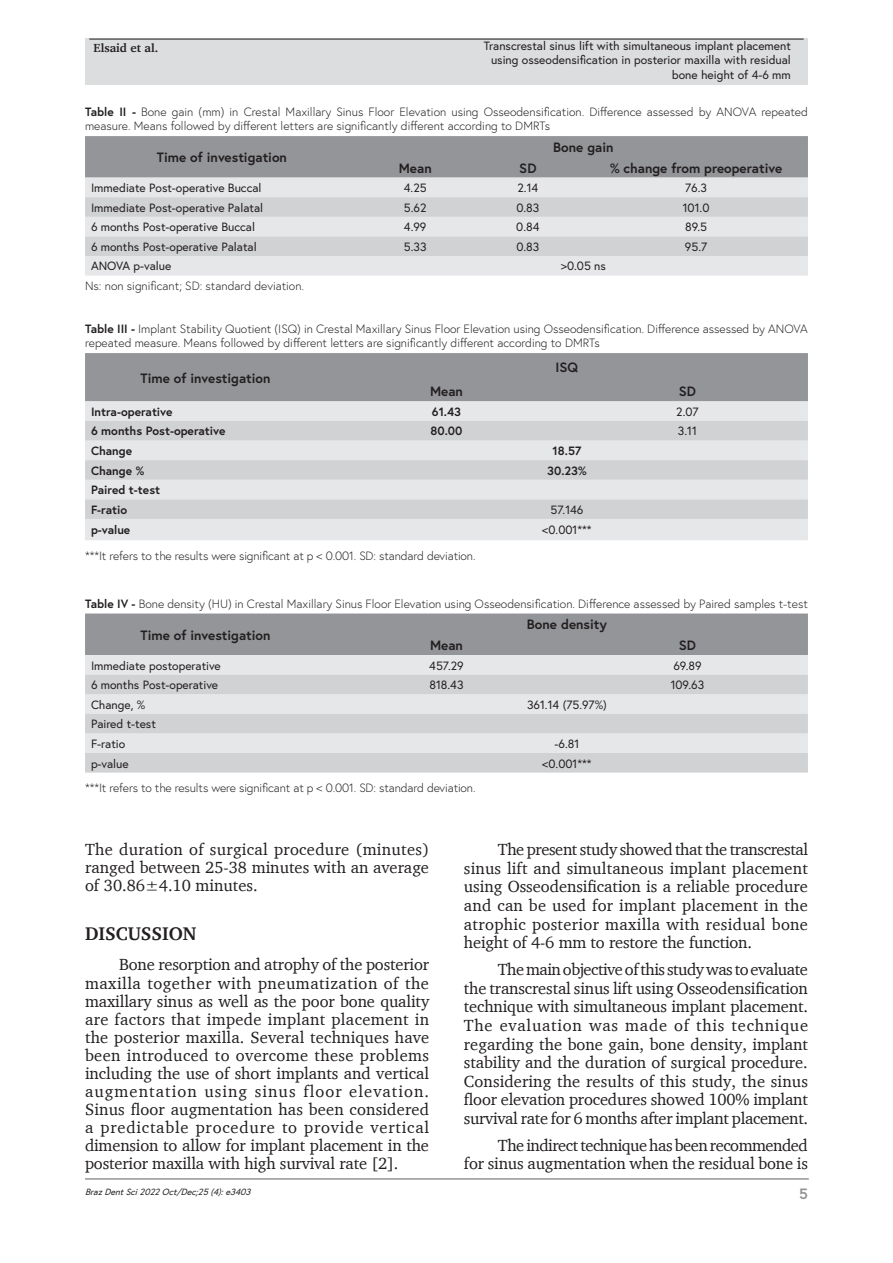
<style>
.page{position:relative;width:893px;height:1263px;background:#fff}
.page>*{position:absolute;margin:0;border:0;box-sizing:border-box;transform-origin:0 0}
.Heading1{font:700 18.75px "Charter";color:#231f20}
.Paragraph{font:16.5px/18.6px "Charter";letter-spacing:-.01em;color:#231f20;text-align:justify}
.t1{font:700 15px "Europa";color:#939598}
.TableHead{font:700 13.5px "Europa";color:#231f20}
.TableTitle{font:300 12px/14.4px "Europa";color:#231f20}
.TableBody{font:12px/14.4px "Europa";color:#231f20;text-align:right}
.TableFootnote{font:300 12px "Europa";letter-spacing:-.01em;color:#231f20}
.TableBody-2{font:12px "Europa";letter-spacing:-.215em;color:#231f20}
.TableBody-3{font:700 12px "Europa";color:#231f20}
.t2{font:700 12px "Charter";color:#231f20}
.t3{font:italic 9px "Europa";color:#231f20}
.s1{font-weight:700}
</style>
<div class="page">
<hr style="left:85px;top:1178px;width:724px;height:2px;background:#939598">
<div style="left:85px;top:39px;width:723px;height:46px;background:#dcdddf"></div>
<hr style="left:89px;top:39px;width:715px;height:1px;background:#231f20">
<div style="left:85px;top:136px;width:723px;height:42px;background:#939598"></div>
<div style="left:85px;top:178px;width:723px;height:98px;background:#e6e7e9"></div>
<svg style="left:85px;top:197px;width:723px;height:59px"></svg>
<div style="left:85px;top:353px;width:723px;height:48px;background:#939598"></div>
<div style="left:85px;top:401px;width:723px;height:139px;background:#e6e7e9"></div>
<svg style="left:85px;top:421px;width:723px;height:98px;fill:#d1d2d4"></svg>
<div style="left:85px;top:613px;width:723px;height:42px;background:#939598"></div>
<div style="left:85px;top:655px;width:723px;height:20px;background:#e6e7e9"></div>
<svg style="left:85px;top:675px;width:723px;height:98px;fill:#d1d2d4"></svg>
<p class="t2" style="left:94px;top:41px;width:66px">Elsaid et al.</p>
<p class="TableBody" style="left:484px;top:38px;width:309px">Transcrestal sinus lift with simultaneous implant placement using osseodensification in posterior maxilla with residual bone height of 4-6 mm</p>
<p class="TableBody-2" style="left:463px;top:53px;width:328px">Transcrestalsinusliftwithsimultane usimplantplacementusingosseodensificationinp steriorm xilawithresidualboneheightof4-6mm</p>
<p class="TableTitle" style="left:85px;top:104px;width:724px"><span class="s1">Table II -</span> Bone gain (mm) in Crestal Maxillary Sinus Floor Elevation using Osseodensification. Difference assessed by ANOVA repeated measure. Means followed by different letters are significantly different according to DMRTs</p>
<p class="TableHead" style="left:157px;top:148px;width:132px">Time of investigation</p>
<p class="TableHead" style="left:553px;top:138px;width:62px">Bone gain</p>
<p class="TableHead" style="left:399px;top:159px;width:34px">Mean</p>
<p class="TableHead" style="left:519px;top:159px;width:19px">SD</p>
<p class="TableHead" style="left:610px;top:159px;width:174px">% change from preoperative</p>
<p class="TableBody" style="left:91px;top:180px;width:172px">Immediate Post-operative Buccal</p>
<p class="TableBody" style="left:404px;top:180px;width:24px">4.25</p>
<p class="TableBody" style="left:518px;top:180px;width:22px">2.14</p>
<p class="TableBody" style="left:685px;top:180px;width:23px">76.3</p>
<p class="TableBody" style="left:91px;top:200px;width:174px">Immediate Post-operative Palatal</p>
<p class="TableBody" style="left:404px;top:200px;width:24px">5.62</p>
<p class="TableBody" style="left:516px;top:200px;width:25px">0.83</p>
<p class="TableBody" style="left:683px;top:200px;width:28px">101.0</p>
<p class="TableBody" style="left:91px;top:220px;width:166px">6 months Post-operative Buccal</p>
<p class="TableBody" style="left:404px;top:220px;width:24px">4.99</p>
<p class="TableBody" style="left:516px;top:220px;width:25px">0.84</p>
<p class="TableBody" style="left:685px;top:220px;width:24px">89.5</p>
<p class="TableBody" style="left:91px;top:239px;width:167px">6 months Post-operative Palatal</p>
<p class="TableBody" style="left:404px;top:239px;width:24px">5.33</p>
<p class="TableBody" style="left:516px;top:239px;width:25px">0.83</p>
<p class="TableBody" style="left:685px;top:239px;width:24px">95.7</p>
<p class="TableBody" style="left:91px;top:259px;width:82px">ANOVA p-value</p>
<p class="TableBody" style="left:561px;top:259px;width:47px">&gt;0.05 ns</p>
<p class="TableFootnote" style="left:85px;top:278px;width:221px">Ns: non significant; SD: standard deviation.</p>
<p class="TableTitle" style="left:85px;top:321px;width:724px"><span class="s1">Table III -</span> Implant Stability Quotient (ISQ) in Crestal Maxillary Sinus Floor Elevation using Osseodensification. Difference assessed by ANOVA repeated measure. Means followed by different letters are significantly different according to DMRTs</p>
<p class="TableHead" style="left:140px;top:369px;width:132px">Time of investigation</p>
<p class="TableHead" style="left:556px;top:358px;width:24px">ISQ</p>
<p class="TableHead" style="left:430px;top:382px;width:34px">Mean</p>
<p class="TableHead" style="left:679px;top:382px;width:19px">SD</p>
<p class="TableBody-3" style="left:91px;top:403px;width:83px">Intra-operative</p>
<p class="TableBody-3" style="left:432px;top:403px;width:31px">61.43</p>
<p class="TableBody" style="left:676px;top:404px;width:24px">2.07</p>
<p class="TableBody-3" style="left:91px;top:423px;width:136px">6 months Post-operative</p>
<p class="TableBody-3" style="left:431px;top:423px;width:33px">80.00</p>
<p class="TableBody" style="left:678px;top:424px;width:21px">3.11</p>
<p class="TableBody-3" style="left:91px;top:443px;width:43px">Change</p>
<p class="TableBody-3" style="left:553px;top:443px;width:30px">18.57</p>
<p class="TableBody-3" style="left:91px;top:462px;width:55px">Change %</p>
<p class="TableBody-3" style="left:547px;top:462px;width:41px">30.23%</p>
<p class="TableBody-3" style="left:91px;top:482px;width:71px">Paired t-test</p>
<p class="TableBody-3" style="left:91px;top:501px;width:38px">F-ratio</p>
<p class="TableBody" style="left:550px;top:502px;width:34px">57.146</p>
<p class="TableBody-3" style="left:91px;top:522px;width:41px">p-value</p>
<p class="TableBody" style="left:542px;top:523px;width:51px">&lt;0.001***</p>
<p class="TableFootnote" style="left:85px;top:548px;width:392px">***It refers to the results were significant at p &lt; 0.001. SD: standard deviation.</p>
<p class="TableTitle" style="left:85px;top:596px;width:724px"><span class="s1">Table IV -</span> Bone density (HU) in Crestal Maxillary Sinus Floor Elevation using Osseodensification. Difference assessed by Paired samples t-test</p>
<p class="TableHead" style="left:140px;top:626px;width:132px">Time of investigation</p>
<p class="TableHead" style="left:527px;top:615px;width:82px">Bone density</p>
<p class="TableHead" style="left:430px;top:636px;width:34px">Mean</p>
<p class="TableHead" style="left:679px;top:636px;width:19px">SD</p>
<p class="TableBody" style="left:91px;top:658px;width:131px">Immediate postoperative</p>
<p class="TableBody" style="left:429px;top:658px;width:36px">457.29</p>
<p class="TableBody" style="left:673px;top:658px;width:30px">69.89</p>
<p class="TableBody" style="left:91px;top:677px;width:129px">6 months Post-operative</p>
<p class="TableBody" style="left:429px;top:677px;width:36px">818.43</p>
<p class="TableBody" style="left:671px;top:677px;width:35px">109.63</p>
<p class="TableBody" style="left:91px;top:697px;width:56px">Change, %</p>
<p class="TableBody" style="left:527px;top:697px;width:81px">361.14 (75.97%)</p>
<p class="TableBody" style="left:91px;top:717px;width:66px">Paired t-test</p>
<p class="TableBody" style="left:91px;top:736px;width:36px">F-ratio</p>
<p class="TableBody" style="left:555px;top:736px;width:26px">-6.81</p>
<p class="TableBody" style="left:91px;top:756px;width:39px">p-value</p>
<p class="TableBody" style="left:542px;top:756px;width:51px">&lt;0.001***</p>
<p class="TableFootnote" style="left:85px;top:780px;width:392px">***It refers to the results were significant at p &lt; 0.001. SD: standard deviation.</p>
<p class="Paragraph" style="left:85px;top:840px;width:346px;line-height:18.1px">The duration of surgical procedure (minutes) ranged between 25-38 minutes with an average of 30.86±4.10 minutes.</p>
<p class="Heading1" style="left:85px;top:921px;width:113px">DISCUSSION</p>
<p class="Paragraph" style="left:85px;top:955px;width:346px;line-height:18.1px;text-indent:34px">Bone resorption and atrophy of the posterior maxilla together with pneumatization of the maxillary sinus as well as the poor bone quality are factors that impede implant placement in the posterior maxilla. Several techniques have been introduced to overcome these problems including the use of short implants and vertical augmentation using sinus floor elevation.<br>Sinus floor augmentation has been considered a predictable procedure to provide vertical dimension to allow for implant placement in the posterior maxilla with high survival rate [2].</p>
<p class="t3" style="left:85px;top:1185px;width:170px">BrazDentSci2022Oct/Dec;25(4):e3403</p>
<p class="Paragraph" style="left:464px;top:840px;width:346px;text-indent:34px">The present study showed that the transcrestal sinus lift and simultaneous implant placement using Osseodensification is a reliable procedure and can be used for implant placement in the atrophic posterior maxilla with residual bone height of 4-6 mm to restore the function.</p>
<p class="Paragraph" style="left:464px;top:960px;width:346px;text-indent:34px">The main objective of this study was to evaluate the transcrestal sinus lift using Osseodensification technique with simultaneous implant placement.<br>The evaluation was made of this technique regarding the bone gain, bone density, implant stability and the duration of surgical procedure.<br>Considering the results of this study, the sinus floor elevation procedures showed 100% implant survival rate for 6 months after implant placement.</p>
<p class="Paragraph" style="left:464px;top:1135px;width:346px;text-align:right">The indirect technique has been recommended<br>for sinus augmentation when the residual bone is</p>
<p class="t1" style="left:799px;top:1184px;width:10px">5</p>
</div>
